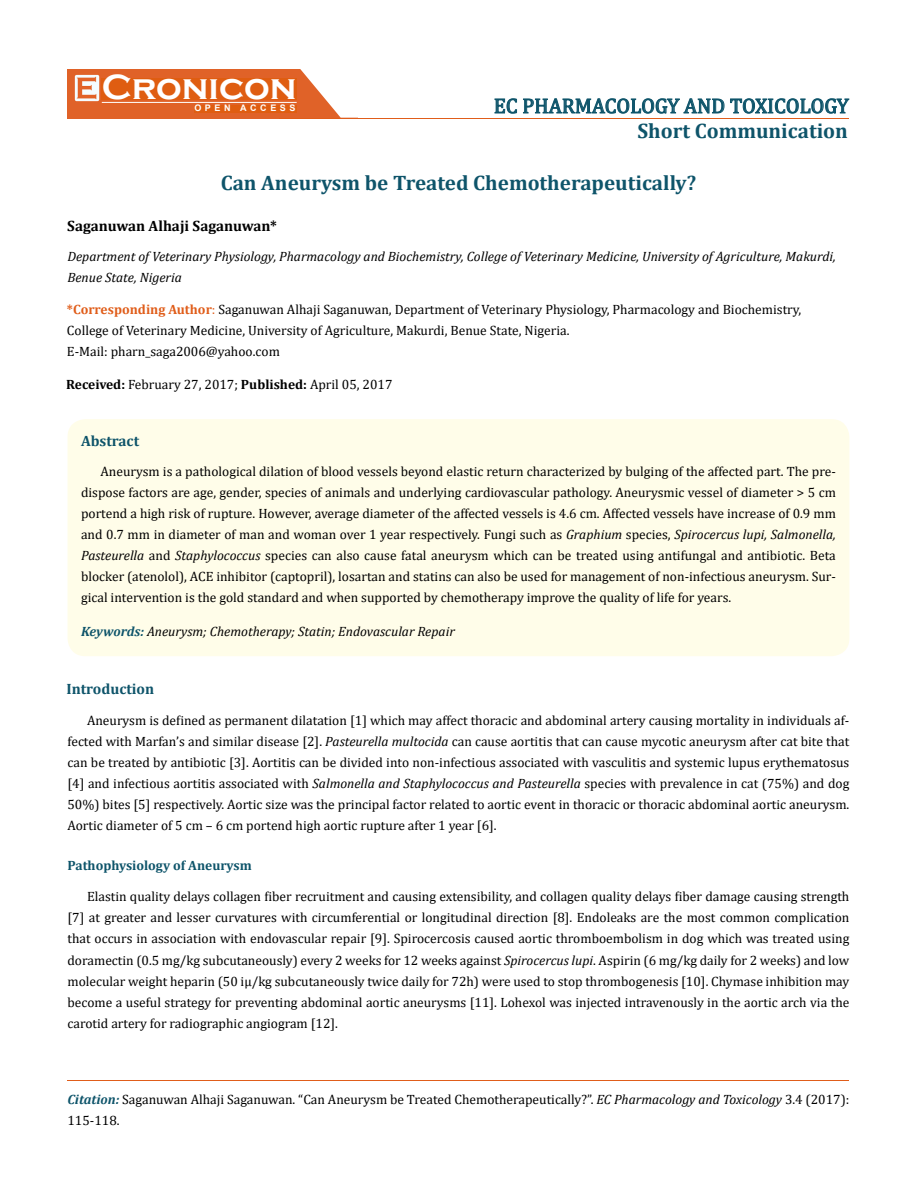
<style>
.page{position:relative;width:917px;height:1190px;background:#fff}
.page>*{position:absolute;margin:0;border:0;box-sizing:border-box;transform-origin:0 0}
.t1{font:700 36px "Copperplate Gothic";color:#fff}
.t2{font:700 21px "Cambria";color:#0e546a}
.t3{font:21px "Cambria";color:#0e546a}
.t4{font:700 15px "Cambria";color:#000}
.t5{font:700 15px "Cambria";color:#0e546a}
.t6{font:13.5px/21px "Cambria";color:#000;text-align:justify}
.t7{font:italic 13.5px/21px "Cambria";color:#000}
.t8{font:700 13.5px "Cambria";color:#0e546a}
.t9{font:700 9px "Arial";letter-spacing:.4em;color:#fff}
.s1{font-weight:700;color:#e05d1a}
.s2{color:#e05d1a}
.s3{font-weight:700}
.s4{font-style:italic}
.s5{font-weight:700;color:#0e546a}
.s6{font-weight:700;font-style:italic;color:#0e546a}
</style>
<div class="page">
<div style="left:67px;top:70px;width:290px;height:49px;background:#e06228"></div>
<svg style="left:300px;top:69px;width:58px;height:49px"></svg>
<img style="left:75px;top:75px;width:24px;height:26px">
<div style="left:102px;top:79px;width:195px;height:21px;background:#df5d11"></div>
<div style="left:194px;top:105px;width:103px;height:7px;background:#df5d11"></div>
<svg style="left:494px;top:98px;width:23px;height:16px"></svg>
<svg style="left:523px;top:98px;width:326px;height:16px"></svg>
<hr style="left:102px;top:102px;width:194px;height:1px;background:#fff">
<hr style="left:279px;top:118px;width:569px;height:1px;background:#e05d1a">
<hr style="left:67px;top:1080px;width:782px;height:1px;background:#e05d1a">
<div style="left:67px;top:419px;width:782px;height:237px;background:#fffde9;border-radius:18px"></div>
<h1 class="t1" style="left:102px;top:68px;width:196px">Cronicon</h1>
<p class="t9" style="left:194px;top:102px;width:103px">OPEN ACCESS</p>
<h2 class="t3" style="left:494px;top:93px;width:356px">EC PHARMACOLOGY AND TOXICOLOGY</h2>
<h2 class="t2" style="left:637px;top:116px;width:212px">Short Communication</h2>
<h2 class="t2" style="left:221px;top:168px;width:477px">Can Aneurysm be Treated Chemotherapeutically?</h2>
<p class="t4" style="left:67px;top:215px;width:211px">Saganuwan Alhaji Saganuwan*</p>
<p class="t7" style="left:67px;top:245px;width:770px">Department of Veterinary Physiology, Pharmacology and Biochemistry, College of Veterinary Medicine, University of Agriculture, Makurdi,<br>Benue State, Nigeria</p>
<p class="t6" style="left:67px;top:298px;width:735px;text-align:left"><span class="s1">*Corresponding Author</span><span class="s2">:</span> Saganuwan Alhaji Saganuwan, Department of Veterinary Physiology, Pharmacology and Biochemistry,<br>College of Veterinary Medicine, University of Agriculture, Makurdi, Benue State, Nigeria.<br>E-Mail: pharn_saga2006@yahoo.com</p>
<p class="t6" style="left:66px;top:374px;width:328px"><span class="s3">Received:</span> February 27, 2017; <span class="s3">Published:</span> April 05, 2017</p>
<p class="t5" style="left:81px;top:430px;width:60px">Abstract</p>
<p class="t6" style="left:81px;top:461px;width:756px;text-indent:19px">Aneurysm is a pathological dilation of blood vessels beyond elastic return characterized by bulging of the affected part. The pre&shy;dispose factors are age, gender, species of animals and underlying cardiovascular pathology. Aneurysmic vessel of diameter &gt; 5 cm portend a high risk of rupture. However, average diameter of the affected vessels is 4.6 cm. Affected vessels have increase of 0.9 mm and 0.7 mm in diameter of man and woman over 1 year respectively. Fungi such as <span class="s4">Graphium</span> species, <span class="s4">Spirocercus lupi, Salmonella, Pasteurella</span> and <span class="s4">Staphylococcus</span> species can also cause fatal aneurysm which can be treated using antifungal and antibiotic. Beta blocker (atenolol), ACE inhibitor (captopril), losartan and statins can also be used for management of non-infectious aneurysm. Sur&shy;gical intervention is the gold standard and when supported by chemotherapy improve the quality of life for years.</p>
<p class="t7" style="left:81px;top:620px;width:375px"><span class="s5">Keywords:</span> Aneurysm; Chemotherapy; Statin; Endovascular Repair</p>
<p class="t5" style="left:66px;top:678px;width:89px">Introduction</p>
<p class="t6" style="left:67px;top:709px;width:783px;text-indent:20px">Aneurysm is defined as permanent dilatation [1] which may affect thoracic and abdominal artery causing mortality in individuals af&shy;fected with Marfan’s and similar disease [2]. <span class="s4">Pasteurella multocida</span> can cause aortitis that can cause mycotic aneurysm after cat bite that can be treated by antibiotic [3]. Aortitis can be divided into non-infectious associated with vasculitis and systemic lupus erythematosus [4] and infectious aortitis associated with <span class="s4">Salmonella and Staphylococcus and Pasteurella</span> species with prevalence in cat (75%) and dog 50%) bites [5] respectively. Aortic size was the principal factor related to aortic event in thoracic or thoracic abdominal aortic aneurysm.<br>Aortic diameter of 5 cm – 6 cm portend high aortic rupture after 1 year [6].</p>
<p class="t8" style="left:67px;top:855px;width:186px">Pathophysiology of Aneurysm</p>
<p class="t6" style="left:67px;top:886px;width:783px;text-indent:19px">Elastin quality delays collagen fiber recruitment and causing extensibility, and collagen quality delays fiber damage causing strength [7] at greater and lesser curvatures with circumferential or longitudinal direction [8]. Endoleaks are the most common complication that occurs in association with endovascular repair [9]. Spirocercosis caused aortic thromboembolism in dog which was treated using doramectin (0.5 mg/kg subcutaneously) every 2 weeks for 12 weeks against <span class="s4">Spirocercus lupi</span>. Aspirin (6 mg/kg daily for 2 weeks) and low molecular weight heparin (50 iµ/kg subcutaneously twice daily for 72h) were used to stop thrombogenesis [10]. Chymase inhibition may become a useful strategy for preventing abdominal aortic aneurysms [11]. Lohexol was injected intravenously in the aortic arch via the carotid artery for radiographic angiogram [12].</p>
<p class="t6" style="left:67px;top:1088px;width:783px"><span class="s6">Citation:</span> Saganuwan Alhaji Saganuwan. “Can Aneurysm be Treated Chemotherapeutically?”. <span class="s4">EC Pharmacology and Toxicology</span> 3.4 (2017):<br>115-118.</p>
</div>
